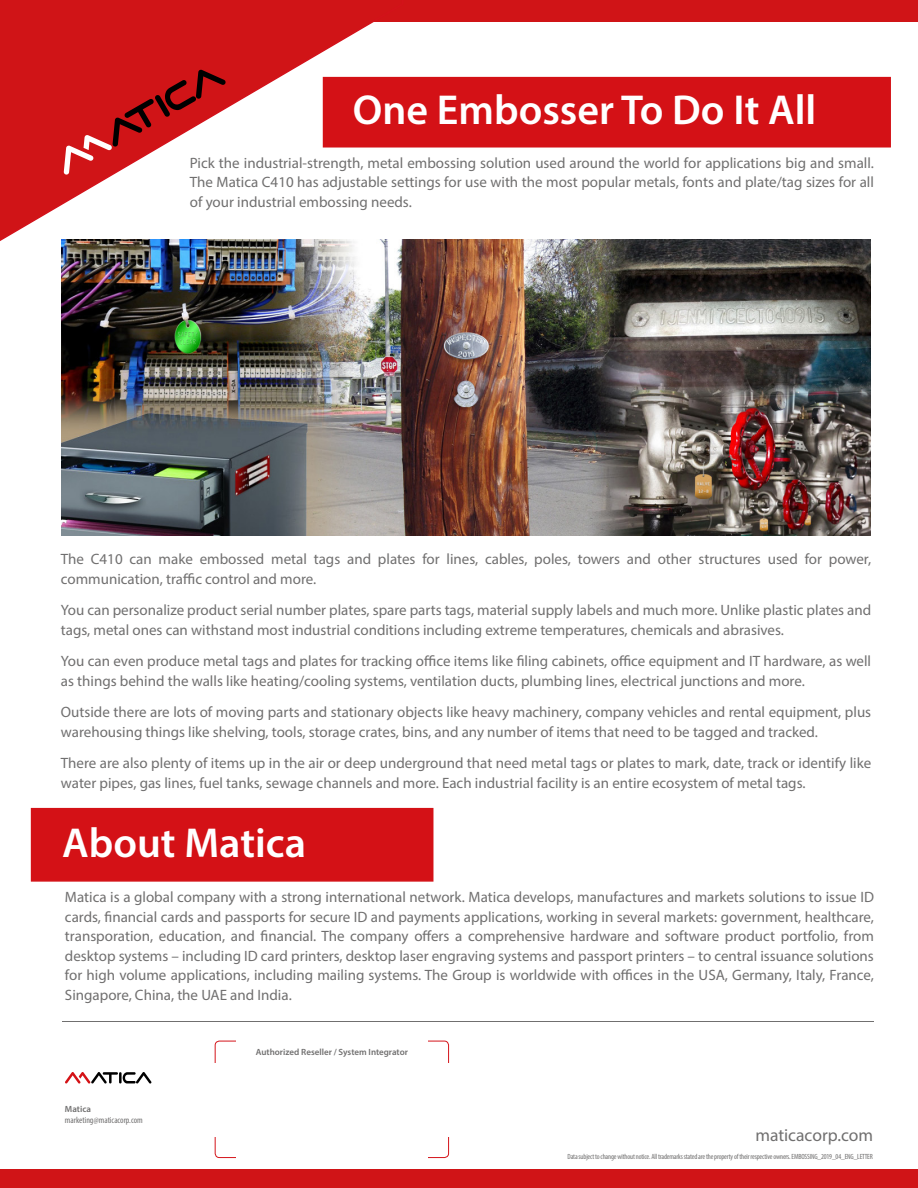
<style>
.page{position:relative;width:918px;height:1188px;background:#fff}
.page>*{position:absolute;margin:0;border:0;box-sizing:border-box;transform-origin:0 0}
.t1{font:600 42px "Myriad Pro";color:#fff}
.t2{font:17.55px "Myriad Pro";color:#706f6f}
.t3{font:15px/19.5px "Myriad Pro";color:#706f6f}
.t4{font:600 9px "Myriad Pro";color:#706f6f}
.t5{font:condensed 9px "Myriad Pro";color:#706f6f}
.t6{font:condensed 7.5px "Myriad Pro";letter-spacing:-.02em;color:#706f6f}
</style>
<div class="page">
<div style="left:31px;top:808px;width:402px;height:74px;background:#d41116;border:2px solid #d41116"></div>
<hr style="left:63px;top:1021px;width:811px;height:1px;background:#706f6f">
<div style="left:0;top:0;width:918px;height:21px;background:#d01417"></div>
<div style="left:0;top:1170px;width:918px;height:18px;background:#d01417"></div>
<svg style="left:65px;top:1072px;width:86px;height:12px"></svg>
<div style="left:323px;top:77px;width:568px;height:71px;background:#d41116;border:2px solid #d41116"></div>
<svg style="left:0;top:21px;width:404px;height:257px"></svg>
<svg style="left:64px;top:70px;width:162px;height:105px"></svg>
<img style="left:62px;top:240px;width:809px;height:296px">
<h1 class="t1" style="left:353px;top:84px;width:465px">One Embosser To Do It All</h1>
<p class="t3" style="left:190px;top:153px;width:686px;text-align:justify">Pick the industrial-strength, metal embossing solution used around the world for applications big and small.<br>The Matica C410 has adjustable settings for use with the most popular metals, fonts and plate/tag sizes for all of your industrial embossing needs.</p>
<p class="t3" style="left:61px;top:549px;width:812px">The C410 can make embossed metal tags and plates for lines, cables, poles, towers and other structures used for power, communication, traffic control and more.</p>
<p class="t3" style="left:61px;top:600px;width:812px">You can personalize product serial number plates, spare parts tags, material supply labels and much more. Unlike plastic plates and tags, metal ones can withstand most industrial conditions including extreme temperatures, chemicals and abrasives.</p>
<p class="t3" style="left:61px;top:651px;width:812px">You can even produce metal tags and plates for tracking office items like filing cabinets, office equipment and IT hardware, as well as things behind the walls like heating/cooling systems, ventilation ducts, plumbing lines, electrical junctions and more.</p>
<p class="t3" style="left:61px;top:702px;width:812px">Outside there are lots of moving parts and stationary objects like heavy machinery, company vehicles and rental equipment, plus warehousing things like shelving, tools, storage crates, bins, and any number of items that need to be tagged and tracked.</p>
<p class="t3" style="left:61px;top:753px;width:812px">There are also plenty of items up in the air or deep underground that need metal tags or plates to mark, date, track or identify like water pipes, gas lines, fuel tanks, sewage channels and more. Each industrial facility is an entire ecosystem of metal tags.</p>
<h1 class="t1" style="left:62px;top:817px;width:245px">About Matica</h1>
<p class="t3" style="left:65px;top:887px;width:811px;text-align:justify">Matica is a global company with a strong international network. Matica develops, manufactures and markets solutions to issue ID cards, financial cards and passports for secure ID and payments applications, working in several markets: government, healthcare, transporation, education, and financial. The company offers a comprehensive hardware and software product portfolio, from desktop systems – including ID card printers, desktop laser engraving systems and passport printers – to central issuance solutions for high volume applications, including mailing systems. The Group is worldwide with offices in the USA, Germany, Italy, France, Singapore, China, the UAE and India.</p>
<p class="t4" style="left:65px;top:1103px;width:28px">Matica</p>
<p class="t5" style="left:65px;top:1114px;width:79px">marketing@maticacorp.com</p>
<p class="t4" style="left:256px;top:1047px;width:154px">Authorized Reseller / System Integrator</p>
<p class="t2" style="left:755px;top:1124px;width:119px">maticacorp.com</p>
<p class="t6" style="left:568px;top:1152px;width:307px">Data subject to change without notice. All trademarks stated are the property of their respective owners. EMBOSSING_2019_04_ENG_LETTER</p>
</div>
